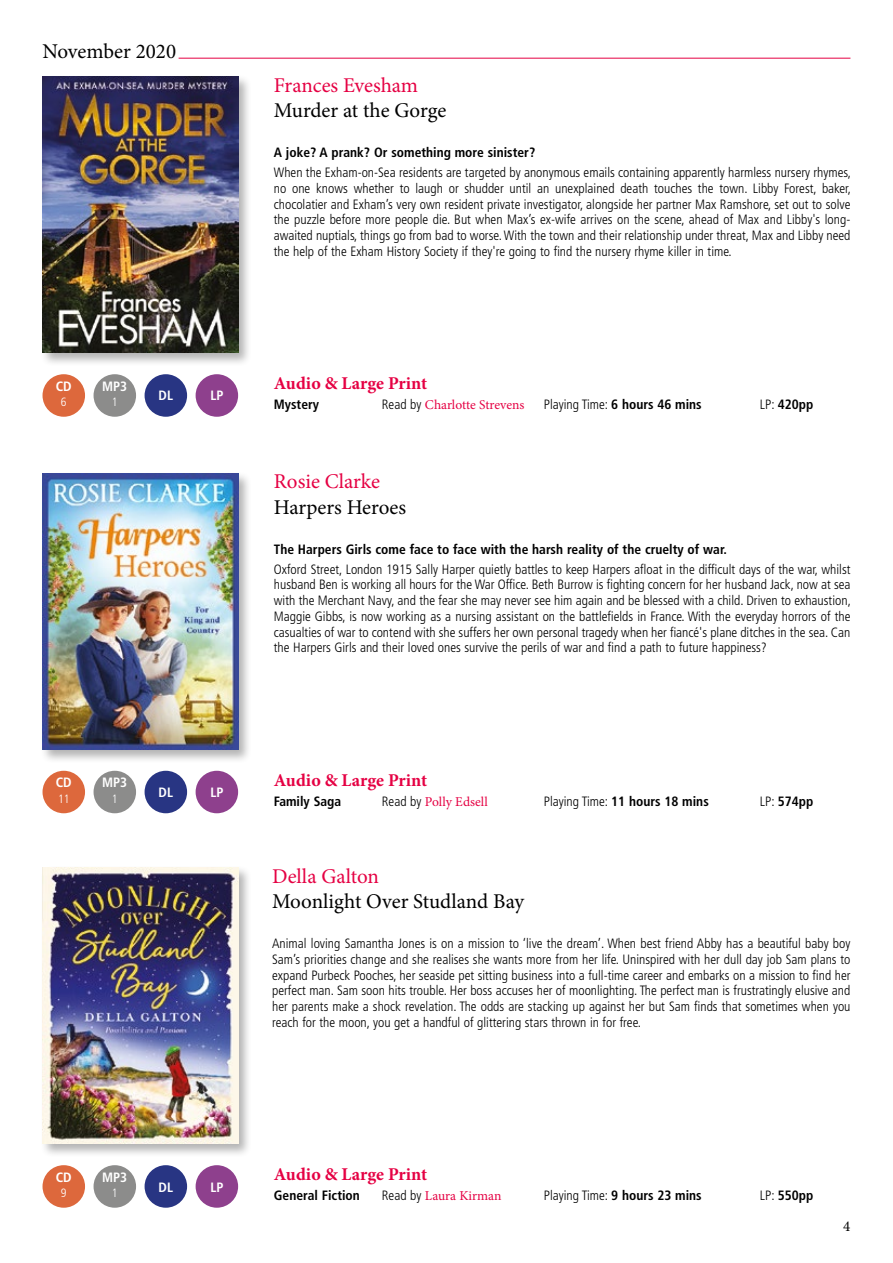
<style>
.page{position:relative;width:893px;height:1263px;background:#fff}
.page>*{position:absolute;margin:0;border:0;box-sizing:border-box;transform-origin:0 0}
.t1{font:21px "Minion Pro";color:#000}
.t2{font:21px "Minion Pro";color:#e50043}
.t3{font:700 18px "Minion Pro";color:#e50043}
.t4{font:15px "Minion Pro";color:#000}
.t5{font:300 condensed 13.5px/15.8px "Frutiger LT";color:#000;text-align:justify}
.t6{font:700 condensed 13.5px "Frutiger LT";color:#000}
.t7{font:13.5px "Minion Pro";letter-spacing:-.005em;color:#e50043}
.t8{font:700 condensed 13.5px "Frutiger LT";color:#fff}
.t9{font:300 condensed 12px "Frutiger LT";color:#fff}
.s1{font-family:"Frutiger LT";font-weight:300;font-stretch:condensed;color:#000}
.s2{font-weight:700}
.s3{font-weight:300}
</style>
<div class="page">
<div style="left:40px;top:74px;width:213px;height:293px;background:#000;opacity:.3"></div>
<img style="left:43px;top:77px;width:195px;height:276px">
<div style="left:43px;top:374px;width:42px;height:43px;background:#dd683c;border-radius:50%"></div>
<div style="left:94px;top:374px;width:42px;height:43px;background:#8c8c8b;border-radius:50%"></div>
<div style="left:145px;top:374px;width:42px;height:43px;background:#283583;border-radius:50%"></div>
<div style="left:196px;top:374px;width:42px;height:43px;background:#8e408d;border-radius:50%"></div>
<hr style="left:179px;top:58px;width:671px;height:1px;background:#e50043">
<div style="left:196px;top:771px;width:42px;height:42px;background:#8e408d;border-radius:50%"></div>
<div style="left:196px;top:1165px;width:42px;height:43px;background:#8e408d;border-radius:50%"></div>
<div style="left:40px;top:471px;width:213px;height:292px;background:#000;opacity:.3"></div>
<img style="left:43px;top:473px;width:195px;height:276px">
<div style="left:43px;top:771px;width:42px;height:42px;background:#dd683c;border-radius:50%"></div>
<div style="left:94px;top:771px;width:42px;height:42px;background:#8c8c8b;border-radius:50%"></div>
<div style="left:145px;top:771px;width:42px;height:42px;background:#283583;border-radius:50%"></div>
<div style="left:40px;top:865px;width:213px;height:293px;background:#000;opacity:.3"></div>
<img style="left:43px;top:867px;width:195px;height:277px">
<div style="left:43px;top:1165px;width:42px;height:43px;background:#dd683c;border-radius:50%"></div>
<div style="left:94px;top:1165px;width:42px;height:43px;background:#8c8c8b;border-radius:50%"></div>
<div style="left:145px;top:1165px;width:42px;height:43px;background:#283583;border-radius:50%"></div>
<h1 class="t1" style="left:43px;top:37px;width:135px">November 2020</h1>
<p class="t8" style="left:56px;top:378px;width:18px">CD</p>
<p class="t9" style="left:61px;top:395px;width:7px">6</p>
<p class="t8" style="left:102px;top:378px;width:27px">MP3</p>
<p class="t9" style="left:112px;top:395px;width:7px">1</p>
<p class="t8" style="left:159px;top:388px;width:16px">DL</p>
<p class="t8" style="left:210px;top:388px;width:15px">LP</p>
<p class="t8" style="left:56px;top:774px;width:18px">CD</p>
<p class="t9" style="left:58px;top:792px;width:13px">11</p>
<p class="t8" style="left:102px;top:774px;width:27px">MP3</p>
<p class="t9" style="left:112px;top:792px;width:7px">1</p>
<p class="t8" style="left:159px;top:784px;width:16px">DL</p>
<p class="t8" style="left:210px;top:784px;width:15px">LP</p>
<h1 class="t2" style="left:274px;top:71px;width:146px">Frances Evesham</h1>
<h1 class="t1" style="left:274px;top:96px;width:174px">Murder at the Gorge</h1>
<p class="t6" style="left:274px;top:144px;width:263px">A joke? A prank? Or something more sinister?</p>
<p class="t5" style="left:274px;top:165px;width:579px">When the Exham-on-Sea residents are targeted by anonymous emails containing apparently harmless nursery rhymes, no one knows whether to laugh or shudder until an unexplained death touches the town. Libby Forest, baker, chocolatier and Exham’s very own resident private investigator, alongside her partner Max Ramshore, set out to solve the puzzle before more people die. But when Max’s ex-wife arrives on the scene, ahead of Max and Libby's long&shy;awaited nuptials, things go from bad to worse. With the town and their relationship under threat, Max and Libby need the help of the Exham History Society if they're going to find the nursery rhyme killer in time.</p>
<h2 class="t3" style="left:274px;top:371px;width:155px">Audio &amp; Large Print</h2>
<p class="t6" style="left:274px;top:397px;width:47px">Mystery</p>
<p class="t7" style="left:382px;top:396px;width:144px"><span class="s1">Read by</span> Charlotte Strevens</p>
<p class="t5" style="left:544px;top:397px;width:159px">Playing Time: <span class="s2">6 hours 46 mins</span></p>
<p class="t6" style="left:760px;top:397px;width:55px"><span class="s3">LP:</span> 420pp</p>
<h1 class="t2" style="left:274px;top:468px;width:108px">Rosie Clarke</h1>
<h1 class="t1" style="left:274px;top:493px;width:134px">Harpers Heroes</h1>
<p class="t6" style="left:274px;top:541px;width:455px">The Harpers Girls come face to face with the harsh reality of the cruelty of war.</p>
<p class="t5" style="left:274px;top:561px;width:579px">Oxford Street, London 1915 Sally Harper quietly battles to keep Harpers afloat in the difficult days of the war, whilst husband Ben is working all hours for the War Office. Beth Burrow is fighting concern for her husband Jack, now at sea with the Merchant Navy, and the fear she may never see him again and be blessed with a child. Driven to exhaustion, Maggie Gibbs, is now working as a nursing assistant on the battlefields in France. With the everyday horrors of the casualties of war to contend with she suffers her own personal tragedy when her fiancé's plane ditches in the sea. Can the Harpers Girls and their loved ones survive the perils of war and find a path to future happiness?</p>
<h2 class="t3" style="left:274px;top:768px;width:155px">Audio &amp; Large Print</h2>
<p class="t6" style="left:274px;top:793px;width:69px">Family Saga</p>
<p class="t7" style="left:382px;top:793px;width:107px"><span class="s1">Read by</span> Polly Edsell</p>
<p class="t6" style="left:544px;top:793px;width:166px"><span class="s3">Playing Time:</span> 11 hours 18 mins</p>
<p class="t6" style="left:760px;top:793px;width:55px"><span class="s3">LP:</span> 574pp</p>
<h1 class="t2" style="left:272px;top:862px;width:108px">Della Galton</h1>
<h1 class="t1" style="left:272px;top:887px;width:253px">Moonlight Over Studland Bay</h1>
<p class="t5" style="left:272px;top:936px;width:580px">Animal loving Samantha Jones is on a mission to ‘live the dream’. When best friend Abby has a beautiful baby boy Sam’s priorities change and she realises she wants more from her life. Uninspired with her dull day job Sam plans to expand Purbeck Pooches, her seaside pet sitting business into a full-time career and embarks on a mission to find her perfect man. Sam soon hits trouble. Her boss accuses her of moonlighting. The perfect man is frustratingly elusive and her parents make a shock revelation. The odds are stacking up against her but Sam finds that sometimes when you reach for the moon, you get a handful of glittering stars thrown in for free.</p>
<p class="t8" style="left:56px;top:1169px;width:18px">CD</p>
<p class="t9" style="left:61px;top:1186px;width:7px">9</p>
<p class="t8" style="left:102px;top:1169px;width:27px">MP3</p>
<p class="t9" style="left:112px;top:1186px;width:7px">1</p>
<p class="t8" style="left:159px;top:1179px;width:16px">DL</p>
<p class="t8" style="left:210px;top:1179px;width:15px">LP</p>
<h2 class="t3" style="left:274px;top:1162px;width:155px">Audio &amp; Large Print</h2>
<p class="t6" style="left:274px;top:1188px;width:88px">General Fiction</p>
<p class="t7" style="left:382px;top:1187px;width:121px"><span class="s1">Read by</span> Laura Kirman</p>
<p class="t5" style="left:544px;top:1188px;width:159px">Playing Time: <span class="s2">9 hours 23 mins</span></p>
<p class="t6" style="left:760px;top:1188px;width:55px"><span class="s3">LP:</span> 550pp</p>
<p class="t4" style="left:843px;top:1216px;width:9px">4</p>
</div>
